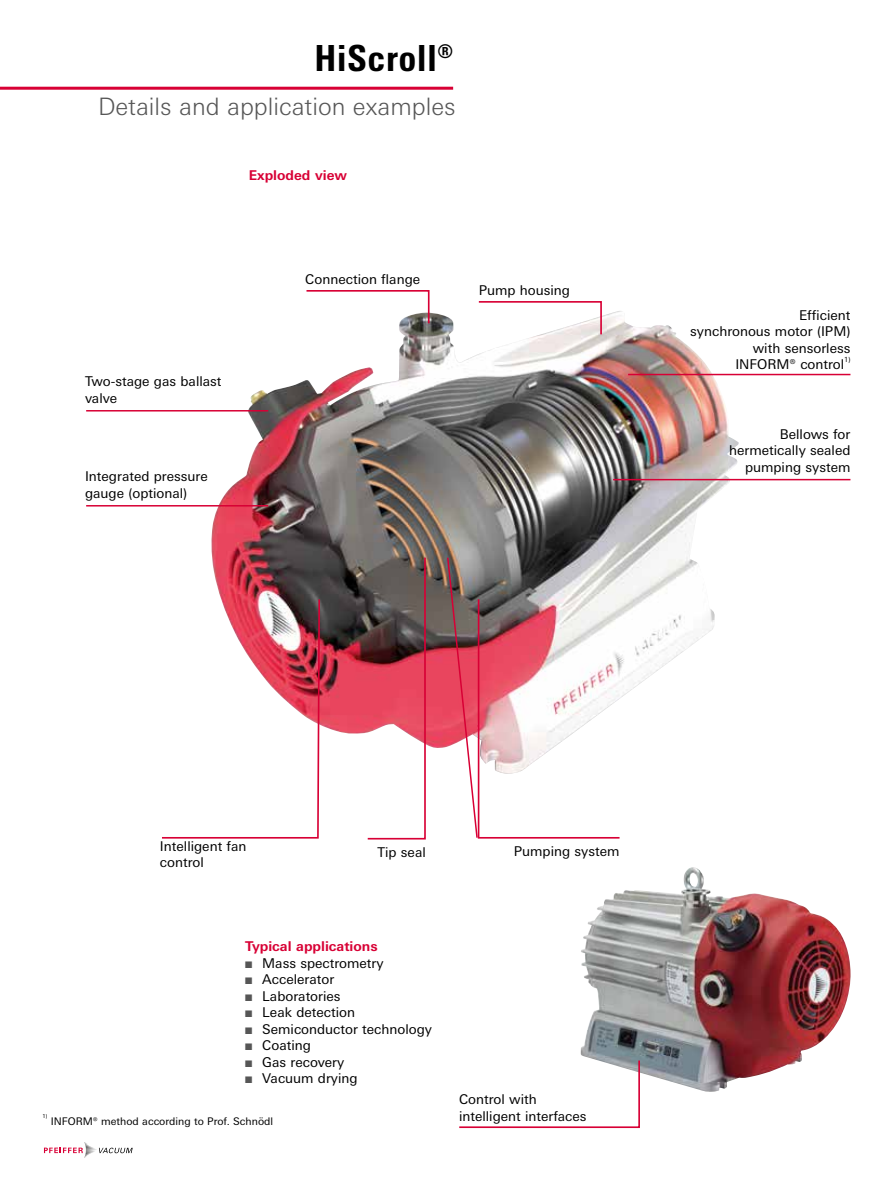
<style>
.page{position:relative;width:893px;height:1191px;background:#fff}
.page>*{position:absolute;margin:0;border:0;box-sizing:border-box;transform-origin:0 0}
.t1{font:700 condensed 36px "Univers";letter-spacing:.01em;color:#000}
.t2{font:300 24px "Univers Next W1 G";color:#565656}
.t3{font:13.5px/16.5px "Univers Next W1 G";color:#000}
.t4{font:700 13.5px "Univers Next W1 G";color:#d80035}
.t5{font:10.5px "Univers Next W1 G";color:#000}
.t6{font:7.05px "Univers Next W1 G";color:#000}
.t7{font:5.55px "Univers Next W1 G";color:#000}
.s1{color:#565656}
</style>
<div class="page">
<hr style="left:0;top:87px;width:453px;height:3px;background:#d80035">
<svg style="left:44px;top:1142px;width:89px;height:15px"></svg>
<img style="left:210px;top:311px;width:529px;height:437px">
<svg style="left:366px;top:556px;width:61px;height:284px"></svg>
<hr style="left:86px;top:505px;width:182px;height:1px;background:#d80035">
<hr style="left:86px;top:410px;width:182px;height:1px;background:#d80035">
<hr style="left:613px;top:479px;width:237px;height:1px;background:#d80035">
<hr style="left:628px;top:374px;width:222px;height:1px;background:#d80035">
<svg style="left:305px;top:290px;width:125px;height:35px"></svg>
<svg style="left:162px;top:597px;width:159px;height:242px"></svg>
<svg style="left:446px;top:556px;width:175px;height:283px"></svg>
<svg style="left:477px;top:301px;width:126px;height:35px"></svg>
<img style="left:580px;top:869px;width:271px;height:223px">
<svg style="left:459px;top:1058px;width:182px;height:70px"></svg>
<h1 class="t1" style="left:315px;top:36px;width:140px">HiScroll<sup>®</sup></h1>
<h2 class="t2" style="left:98px;top:93px;width:359px">Details and application examples</h2>
<p class="t4" style="left:249px;top:167px;width:100px">Exploded view</p>
<p class="t3" style="left:85px;top:373px;width:138px">Two-stage gas ballast valve</p>
<p class="t3" style="left:85px;top:468px;width:124px">Integrated pressure gauge (optional)</p>
<p class="t3" style="left:305px;top:271px;width:116px">Connection flange</p>
<p class="t3" style="left:479px;top:282px;width:93px">Pump housing</p>
<p class="t3" style="left:799px;top:307px;width:53px">Efficient</p>
<p class="t3" style="left:690px;top:323px;width:162px">synchronous motor (IPM)</p>
<p class="t3" style="left:753px;top:340px;width:99px">with sensorless</p>
<p class="t3" style="left:735px;top:356px;width:110px">INFORM® control</p>
<p class="t6" style="left:844px;top:355px;width:8px">1)</p>
<p class="t3" style="left:729px;top:426px;width:123px;text-align:right">Bellows for hermetically sealed pumping system</p>
<p class="t3" style="left:160px;top:838px;width:88px">Intelligent fan control</p>
<p class="t3" style="left:377px;top:843px;width:50px">Tip seal</p>
<p class="t3" style="left:514px;top:843px;width:107px">Pumping system</p>
<p class="t4" style="left:245px;top:938px;width:134px">Typical applications</p>
<p class="t3" style="left:245px;top:954px;width:140px"><span class="s1">■</span> Mass spectrometry</p>
<p class="t3" style="left:245px;top:971px;width:91px"><span class="s1">■</span> Accelerator</p>
<p class="t3" style="left:245px;top:987px;width:97px"><span class="s1">■</span> Laboratories</p>
<p class="t3" style="left:245px;top:1004px;width:111px"><span class="s1">■</span> Leak detection</p>
<p class="t3" style="left:245px;top:1020px;width:188px"><span class="s1">■</span> Semiconductor technology</p>
<p class="t3" style="left:245px;top:1037px;width:67px"><span class="s1">■</span> Coating</p>
<p class="t3" style="left:245px;top:1053px;width:100px"><span class="s1">■</span> Gas recovery</p>
<p class="t3" style="left:245px;top:1070px;width:114px"><span class="s1">■</span> Vacuum drying</p>
<p class="t3" style="left:459px;top:1091px;width:79px">Control with</p>
<p class="t7" style="left:43px;top:1113px;width:6px">1)</p>
<p class="t3" style="left:459px;top:1107px;width:129px">intelligent interfaces</p>
<p class="t5" style="left:51px;top:1115px;width:224px">INFORM® method according to Prof. Schnödl</p>
</div>
